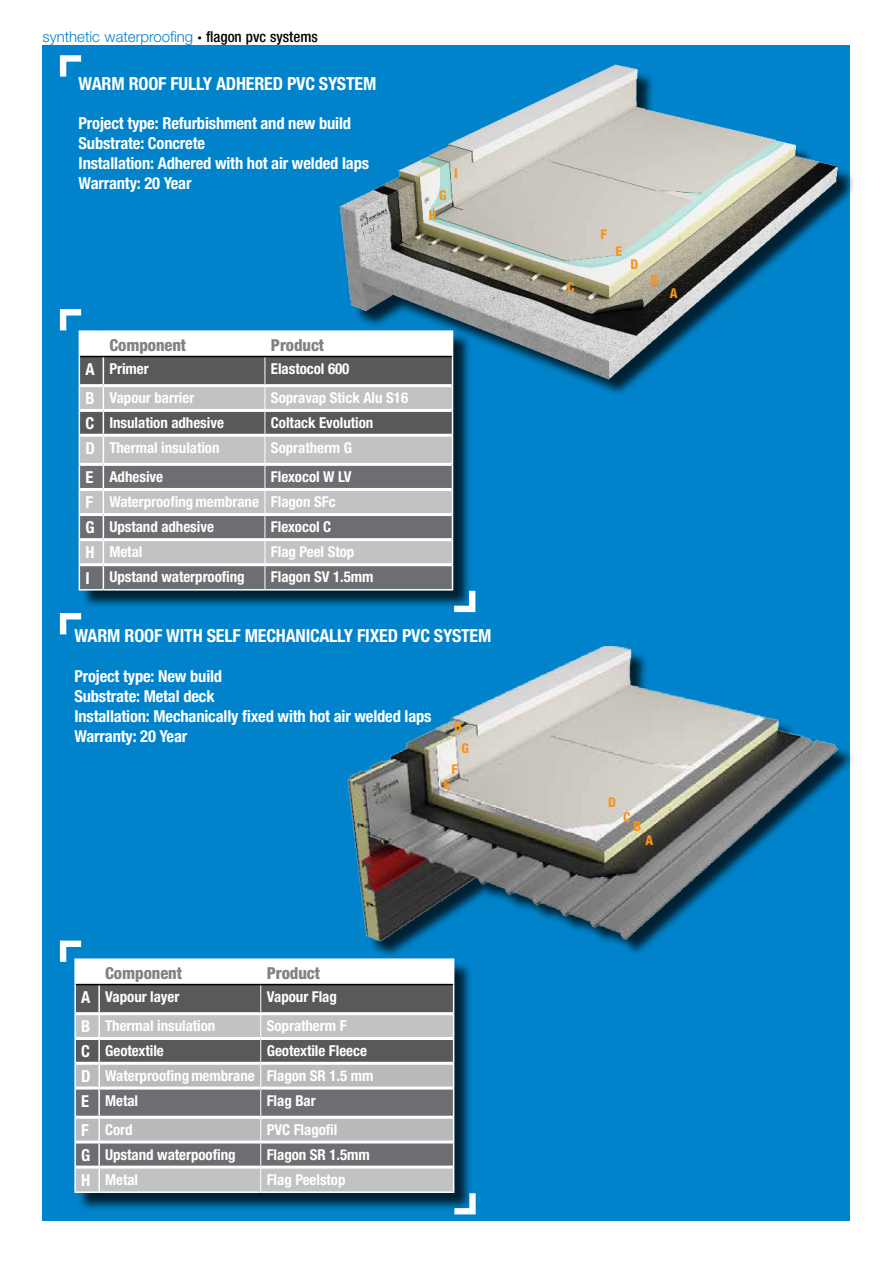
<style>
.page{position:relative;width:893px;height:1263px;background:#fff}
.page>*{position:absolute;margin:0;border:0;box-sizing:border-box;transform-origin:0 0}
.t1{font:700 condensed 18px "Helvetica Neue LT";letter-spacing:-.01em;color:#fff}
.t2{font:700 condensed 16.5px/19.8px "Helvetica Neue LT";letter-spacing:-.01em;color:#fff}
.t3{font:800 condensed 16.5px "Helvetica Neue LT";letter-spacing:-.005em;color:#808285}
.t4{font:700 condensed 15px/25px "Helvetica Neue LT";letter-spacing:-.005em;color:#fff}
.t5{font:300 15px "Helvetica Neue LT";color:#0083ca}
.t6{font:800 condensed 13.5px "Helvetica Neue LT";color:#f7941e}
.s1{font-weight:800;font-stretch:condensed;color:#000}
.s2{font-weight:500;font-stretch:condensed;color:#000}
.s3{font-size:16.5px}
</style>
<div class="page">
<div style="left:43px;top:45px;width:807px;height:1175px;background:#0083ca"></div>
<img style="left:339px;top:64px;width:515px;height:330px">
<svg style="left:60px;top:55px;width:21px;height:22px"></svg>
<img style="left:347px;top:646px;width:505px;height:307px">
<svg style="left:60px;top:309px;width:415px;height:325px"></svg>
<svg style="left:60px;top:940px;width:416px;height:274px;background:#7d95a2"></svg>
<hr style="left:99px;top:984px;width:162px;height:1px;background:#000">
<hr style="left:261px;top:984px;width:192px;height:1px;background:#000">
<hr style="left:76px;top:1012px;width:23px;height:3px;background:#fff">
<hr style="left:99px;top:1012px;width:162px;height:3px;background:#fff">
<hr style="left:261px;top:1012px;width:192px;height:3px;background:#fff">
<hr style="left:76px;top:1037px;width:23px;height:3px;background:#fff">
<hr style="left:99px;top:1037px;width:162px;height:3px;background:#fff">
<hr style="left:261px;top:1037px;width:192px;height:3px;background:#fff">
<hr style="left:76px;top:1062px;width:23px;height:3px;background:#fff">
<hr style="left:99px;top:1062px;width:162px;height:3px;background:#fff">
<hr style="left:261px;top:1062px;width:192px;height:3px;background:#fff">
<hr style="left:76px;top:1086px;width:23px;height:3px;background:#fff">
<hr style="left:99px;top:1086px;width:162px;height:3px;background:#fff">
<hr style="left:261px;top:1086px;width:192px;height:3px;background:#fff">
<hr style="left:76px;top:1116px;width:23px;height:3px;background:#fff">
<hr style="left:99px;top:1116px;width:162px;height:3px;background:#fff">
<hr style="left:261px;top:1116px;width:192px;height:3px;background:#fff">
<hr style="left:76px;top:1140px;width:23px;height:3px;background:#fff">
<hr style="left:99px;top:1140px;width:162px;height:3px;background:#fff">
<hr style="left:261px;top:1140px;width:192px;height:3px;background:#fff">
<hr style="left:76px;top:1165px;width:23px;height:3px;background:#fff">
<hr style="left:99px;top:1165px;width:162px;height:3px;background:#fff">
<hr style="left:261px;top:1165px;width:192px;height:3px;background:#fff">
<p class="t5" style="left:43px;top:27px;width:277px">synthetic waterproofing <span class="s1">·</span> <span class="s2">flagon pvc systems</span></p>
<p class="t1" style="left:79px;top:72px;width:299px">WARM ROOF FULLY ADHERED PVC SYSTEM</p>
<p class="t2" style="left:79px;top:113px;width:292px">Project type: Refurbishment and new build<br>Substrate: Concrete<br>Installation: Adhered with hot air welded laps<br>Warranty: 20 Year</p>
<p class="t6" style="left:439px;top:187px;width:9px">G</p>
<p class="t6" style="left:429px;top:207px;width:9px">H</p>
<p class="t6" style="left:454px;top:165px;width:5px">I</p>
<p class="t3" style="left:109px;top:334px;width:78px">Component</p>
<p class="t3" style="left:271px;top:334px;width:55px">Product</p>
<p class="t4" style="left:85px;top:356px;width:65px"><span class="s3">A</span> Primer</p>
<p class="t4" style="left:271px;top:356px;width:80px">Elastocol 600</p>
<p class="t4" style="left:85px;top:385px;width:111px"><span class="s3">B</span> Vapour barrier</p>
<p class="t4" style="left:271px;top:385px;width:139px">Sopravap Stick Alu S16</p>
<p class="t4" style="left:85px;top:410px;width:140px"><span class="s3">C</span> Insulation adhesive</p>
<p class="t4" style="left:271px;top:410px;width:104px">Coltack Evolution</p>
<p class="t4" style="left:85px;top:435px;width:136px"><span class="s3">D</span> Thermal insulation</p>
<p class="t4" style="left:271px;top:435px;width:83px">Sopratherm G</p>
<p class="t4" style="left:85px;top:464px;width:79px"><span class="s3">E</span> Adhesive</p>
<p class="t4" style="left:85px;top:464px;width:268px;text-indent:186px">Flexocol W LV<br><span class="s3">F</span> Waterproofing membrane Flagon SFc<br><span class="s3">G</span> Upstand adhesive</p>
<p class="t4" style="left:271px;top:514px;width:62px">Flexocol C</p>
<p class="t4" style="left:85px;top:539px;width:59px"><span class="s3">H</span> Metal</p>
<p class="t4" style="left:271px;top:539px;width:85px">Flag Peel Stop</p>
<p class="t4" style="left:85px;top:564px;width:161px"><span class="s3">I</span> Upstand waterproofing</p>
<p class="t4" style="left:271px;top:564px;width:104px">Flagon SV 1.5mm</p>
<p class="t1" style="left:74px;top:625px;width:418px">WARM ROOF WITH SELF MECHANICALLY FIXED PVC SYSTEM</p>
<p class="t2" style="left:74px;top:666px;width:359px">Project type: New build<br>Substrate: Metal deck<br>Installation: Mechanically fixed with hot air welded laps<br>Warranty: 20 Year</p>
<p class="t6" style="left:444px;top:776px;width:8px">E</p>
<p class="t6" style="left:454px;top:718px;width:9px">H</p>
<p class="t6" style="left:462px;top:739px;width:9px">G</p>
<p class="t6" style="left:451px;top:761px;width:8px">F</p>
<p class="t3" style="left:105px;top:962px;width:78px">Component</p>
<p class="t3" style="left:267px;top:962px;width:55px">Product</p>
<p class="t4" style="left:81px;top:984px;width:100px"><span class="s3">A</span> Vapour layer</p>
<p class="t4" style="left:267px;top:984px;width:72px">Vapour Flag</p>
<p class="t4" style="left:81px;top:1013px;width:136px"><span class="s3">B</span> Thermal insulation</p>
<p class="t4" style="left:267px;top:1013px;width:81px">Sopratherm F</p>
<p class="t4" style="left:81px;top:1038px;width:84px"><span class="s3">C</span> Geotextile</p>
<p class="t4" style="left:81px;top:1038px;width:294px;text-indent:186px">Geotextile Fleece<br><span class="s3">D</span> Waterproofing membrane Flagon SR 1.5 mm<br><span class="s3">E</span> Metal</p>
<p class="t4" style="left:267px;top:1088px;width:50px">Flag Bar</p>
<p class="t4" style="left:81px;top:1117px;width:53px"><span class="s3">F</span> Cord</p>
<p class="t4" style="left:267px;top:1117px;width:72px">PVC Flagofil</p>
<p class="t4" style="left:81px;top:1141px;width:156px"><span class="s3">G</span> Upstand waterpoofing</p>
<p class="t4" style="left:267px;top:1141px;width:105px">Flagon SR 1.5mm</p>
<p class="t4" style="left:81px;top:1167px;width:59px"><span class="s3">H</span> Metal</p>
<p class="t4" style="left:267px;top:1167px;width:80px">Flag Peelstop</p>
<p class="t6" style="left:567px;top:279px;width:9px">C</p>
<p class="t6" style="left:601px;top:226px;width:8px">F</p>
<p class="t6" style="left:615px;top:243px;width:8px">E</p>
<p class="t6" style="left:630px;top:255px;width:9px">D</p>
<p class="t6" style="left:651px;top:272px;width:9px">B</p>
<p class="t6" style="left:670px;top:285px;width:9px">A</p>
<p class="t6" style="left:608px;top:794px;width:9px">D</p>
<p class="t6" style="left:623px;top:809px;width:9px">C</p>
<p class="t6" style="left:634px;top:818px;width:9px">B</p>
<p class="t6" style="left:645px;top:831px;width:9px">A</p>
</div>
